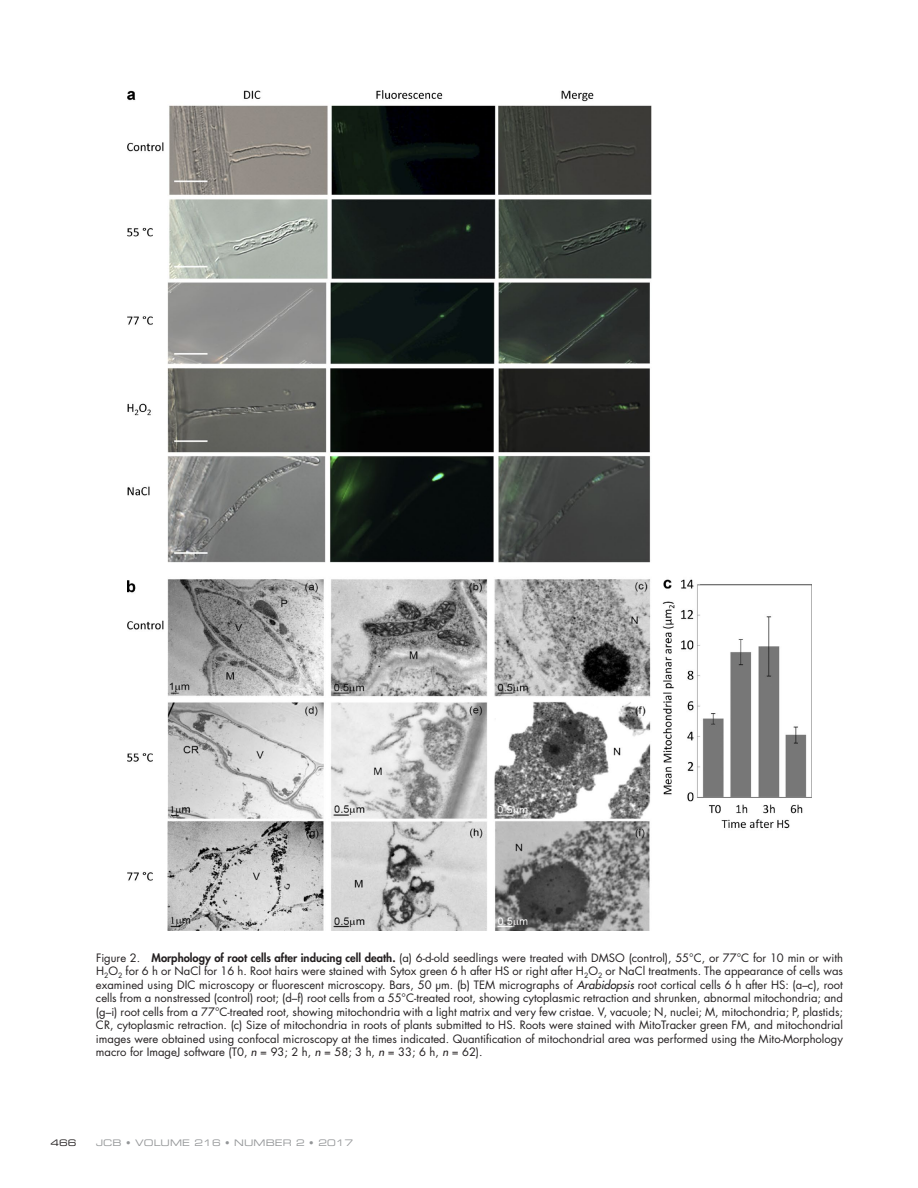
<style>
.page{position:relative;width:918px;height:1188px;background:#fff}
.page>*{position:absolute;margin:0;border:0;box-sizing:border-box;transform-origin:0 0}
.t1{font:11.25px/13.5px "Futura Std";color:#231f20;text-align:justify}
.t2{font:9px "Eurostile LT Std Ex 2";letter-spacing:.01em;color:#949698}
.t3{font:9px "Eurostile LT Std Ex 2";color:#231f20}
.s1{font-weight:800}
.s2{font-weight:500;font-style:italic}
</style>
<div class="page">
<img style="left:127px;top:90px;width:685px;height:840px">
<p class="t1" style="left:96px;top:951px;width:749px">Figure 2. <span class="s1">Morphology of root cells after inducing cell death.</span> (a) 6-d-old seedlings were treated with DMSO (control), 55°C, or 77°C for 10 min or with H<sub>2</sub>O<sub>2</sub> for 6 h or NaCl for 16 h. Root hairs were stained with Sytox green 6 h after HS or right after H<sub>2</sub>O<sub>2</sub> or NaCl treatments. The appearance of cells was examined using DIC microscopy or fluorescent microscopy. Bars, 50 µm. (b) TEM micrographs of <span class="s2">Arabidopsis</span> root cortical cells 6 h after HS: (a–c), root cells from a nonstressed (control) root; (d–f) root cells from a 55°C-treated root, showing cytoplasmic retraction and shrunken, abnormal mitochondria; and (g–i) root cells from a 77°C-treated root, showing mitochondria with a light matrix and very few cristae. V, vacuole; N, nuclei; M, mitochondria; P, plastids; CR, cytoplasmic retraction. (c) Size of mitochondria in roots of plants submitted to HS. Roots were stained with MitoTracker green FM, and mitochondrial images were obtained using confocal microscopy at the times indicated. Quantification of mitochondrial area was performed using the Mito-Morphology macro for ImageJ software (T0, <span class="s2">n</span> = 93; 2 h, <span class="s2">n</span> = 58; 3 h, <span class="s2">n</span> = 33; 6 h, <span class="s2">n</span> = 62).</p>
<p class="t3" style="left:50px;top:1136px;width:28px">466</p>
<p class="t2" style="left:96px;top:1136px;width:259px">JCB • VOLUME 216 • NUMBER 2 • 2017</p>
</div>
